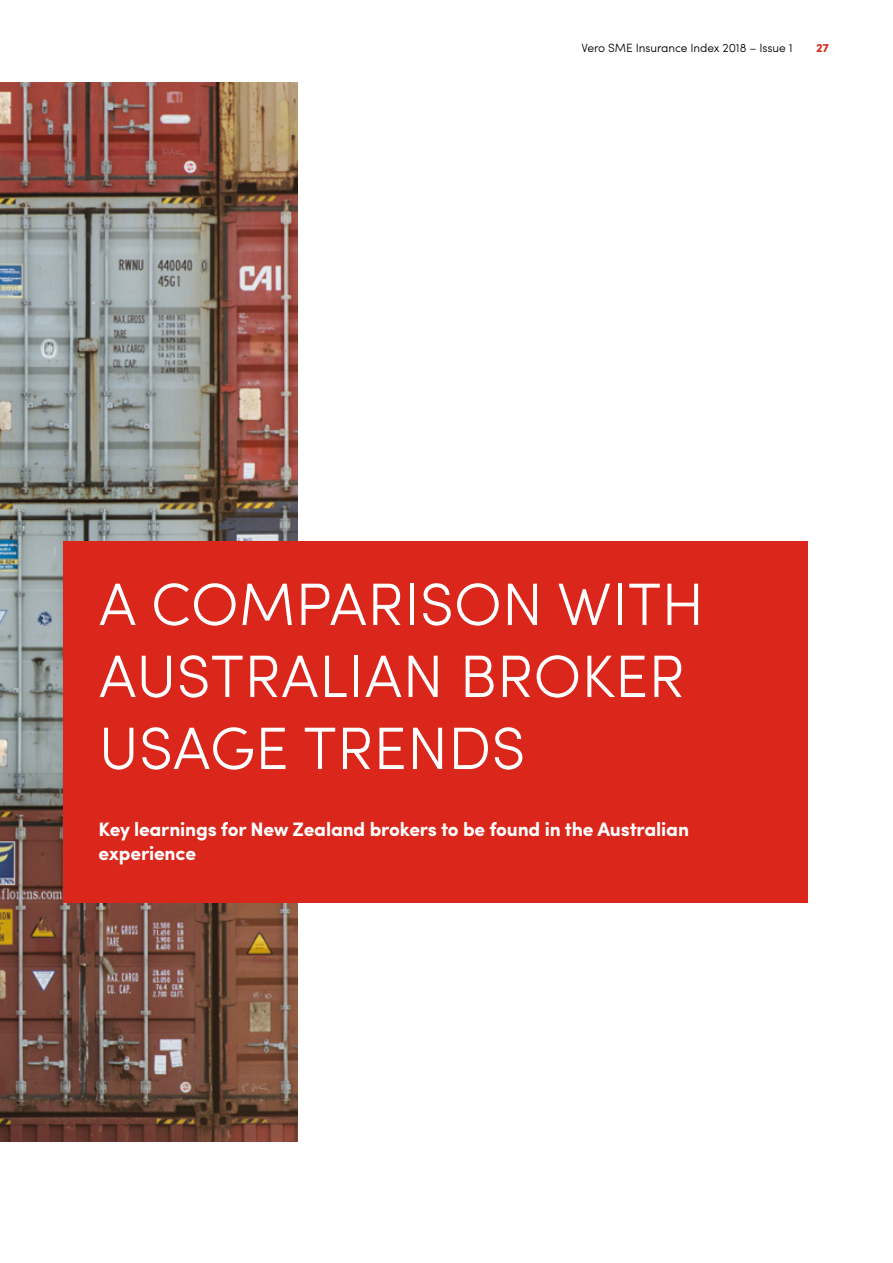
<style>
.page{position:relative;width:893px;height:1263px;background:#fff}
.page>*{position:absolute;margin:0;border:0;box-sizing:border-box;transform-origin:0 0}
.t1{font:300 60px/72px "Sofia Pro";color:#fff}
.t2{font:700 19.5px/23.4px "Sofia Pro";letter-spacing:-.01em;color:#fff}
.t3{font:300 12px "Sofia Pro";letter-spacing:-.01em;color:#000}
.t4{font:700 12px "Sofia Pro";color:#db261b}
</style>
<div class="page">
<img style="left:0;top:83px;width:298px;height:1059px">
<div style="left:64px;top:541px;width:744px;height:362px;background:#db261b"></div>
<p class="t3" style="left:582px;top:39px;width:212px">Vero SME Insurance Index 2018 – Issue 1</p>
<p class="t4" style="left:816px;top:38px;width:15px">27</p>
<h1 class="t1" style="left:99px;top:564px;width:607px">A COMPARISON WITH<br>AUSTRALIAN BROKER<br>USAGE TRENDS</h1>
<p class="t2" style="left:99px;top:816px;width:592px">Key learnings for New Zealand brokers to be found in the Australian experience</p>
</div>
